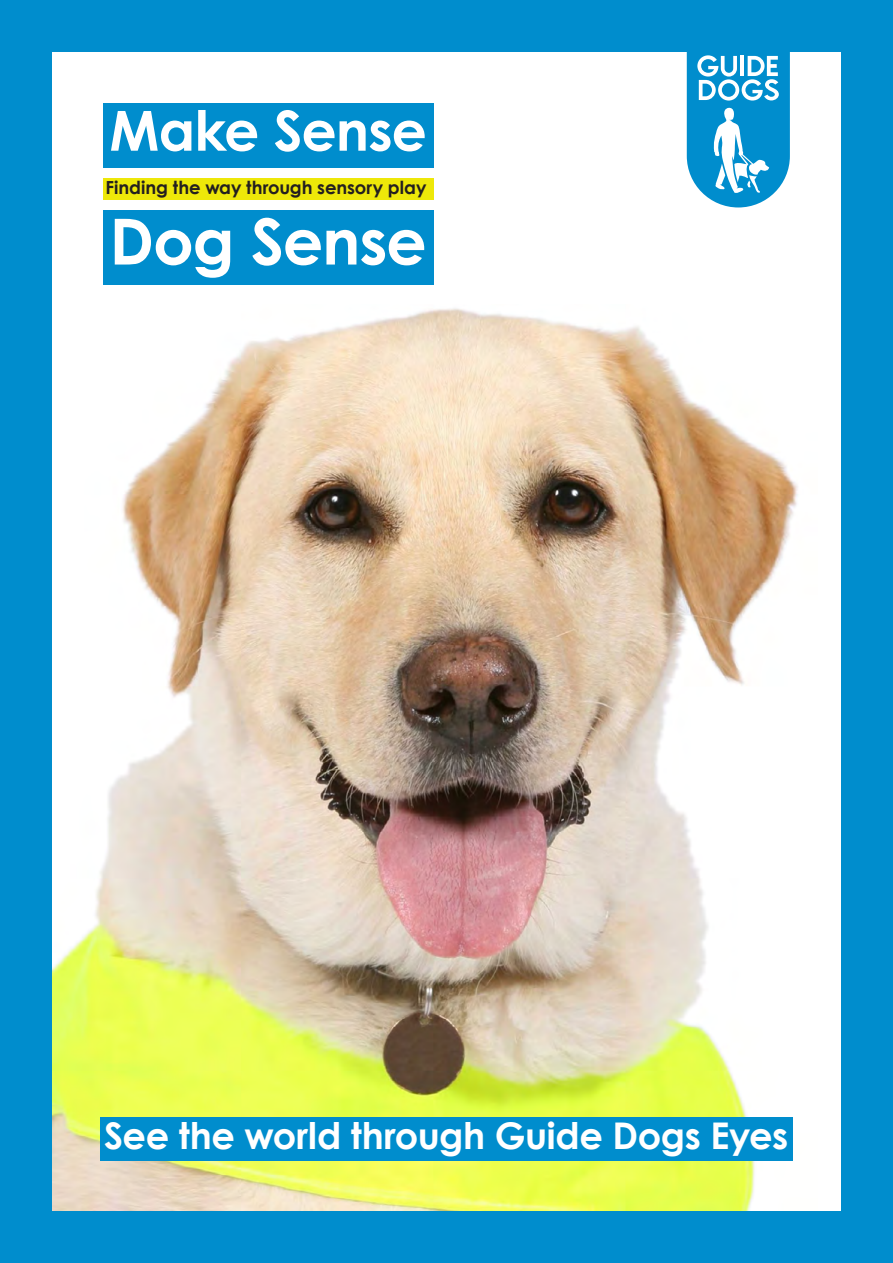
<style>
.page{position:relative;width:893px;height:1263px;background:#fff}
.page>*{position:absolute;margin:0;border:0;box-sizing:border-box;transform-origin:0 0}
.H1c{font:700 63.6px "Century Gothic";letter-spacing:-.02em;color:#fff}
.h1a{font:700 55.35px "Century Gothic";letter-spacing:-.015em;color:#fff}
.h2a{font:700 36.75px "Century Gothic";letter-spacing:-.01em;color:#fff}
.h1b{font:700 18px "Century Gothic";letter-spacing:-.005em;color:#231f20}
</style>
<div class="page">
<svg style="left:687px;top:52px;width:103px;height:155px"></svg>
<div style="left:103px;top:103px;width:331px;height:65px;background:#008dcd"></div>
<div style="left:103px;top:179px;width:331px;height:21px;background:#eee809"></div>
<div style="left:103px;top:210px;width:331px;height:75px;background:#008dcd"></div>
<img style="left:52px;top:308px;width:746px;height:903px">
<div style="left:100px;top:1117px;width:692px;height:43px;background:#008dcd"></div>
<div style="left:0;top:0;width:893px;height:52px;background:#008dcd"></div>
<div style="left:0;top:0;width:52px;height:1263px;background:#008dcd"></div>
<div style="left:841px;top:0;width:52px;height:1263px;background:#008dcd"></div>
<div style="left:0;top:1211px;width:893px;height:52px;background:#008dcd"></div>
<h1 class="h1a" style="left:109px;top:96px;width:319px">Make Sense</h1>
<h1 class="h1b" style="left:106px;top:176px;width:322px">Finding the way through sensory play</h1>
<h1 class="H1c" style="left:109px;top:201px;width:319px">Dog Sense</h1>
<h2 class="h2a" style="left:104px;top:1112px;width:685px">See the world through Guide Dogs Eyes</h2>
</div>
